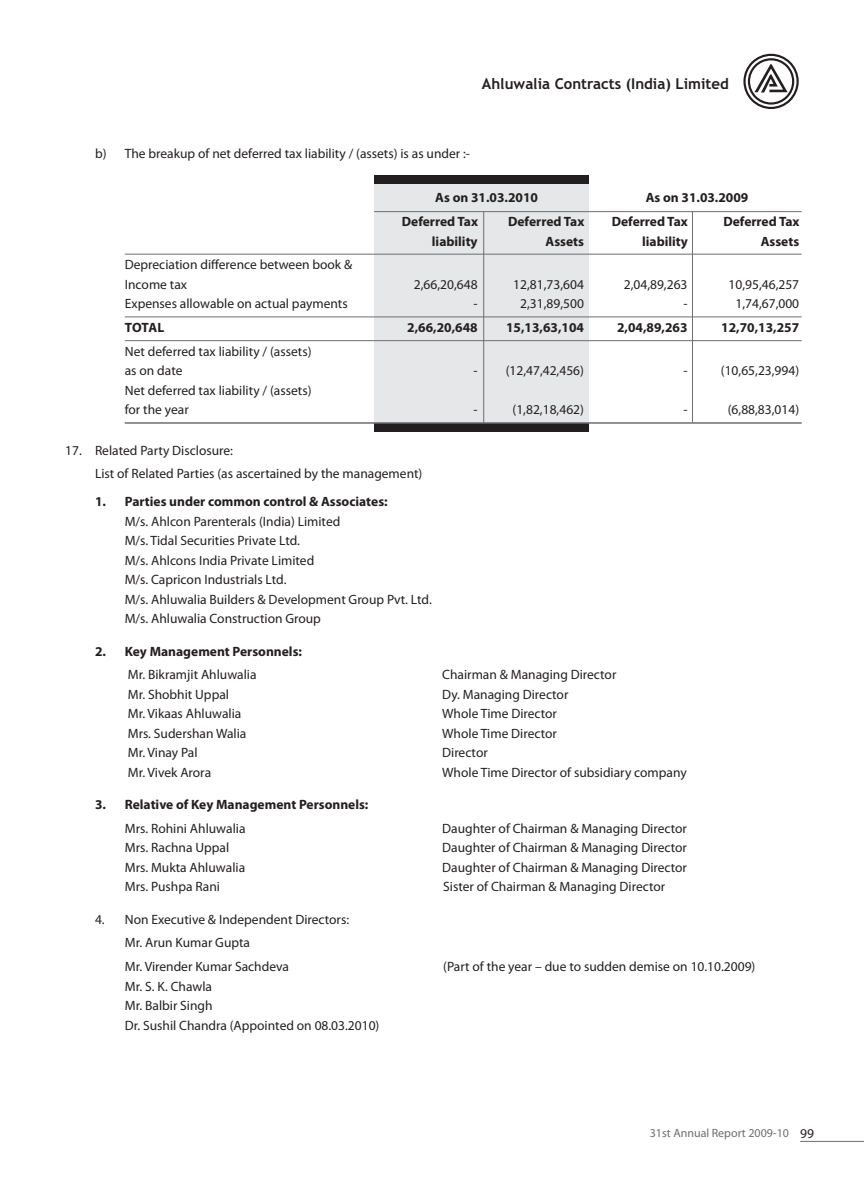
<style>
.page{position:relative;width:864px;height:1188px;background:#fff}
.page>*{position:absolute;margin:0;border:0;box-sizing:border-box;transform-origin:0 0}
.t1{font:700 15px "Trebuchet MS";color:#231f20}
.t2{font:13.5px/19.5px "Myriad Pro";color:#231f20}
.t3{font:700 13.5px "Myriad Pro";color:#231f20}
.t4{font:12px "Myriad Pro";color:#6d6e70}
.s1{font-size:13.5px;color:#231f20}
</style>
<div class="page">
<svg style="left:743px;top:54px;width:56px;height:55px"></svg>
<hr style="left:800px;top:1141px;width:64px;height:1px;background:#6d6e70">
<div style="left:374px;top:178px;width:215px;height:248px;background:#e6e7e8"></div>
<div style="left:374px;top:175px;width:215px;height:8px;background:#231f20"></div>
<div style="left:374px;top:423px;width:215px;height:9px;background:#231f20"></div>
<hr style="left:125px;top:254px;width:677px;height:1px;background:#6d6e70">
<hr style="left:125px;top:317px;width:677px;height:1px;background:#6d6e70">
<hr style="left:125px;top:340px;width:677px;height:1px;background:#6d6e70">
<hr style="left:125px;top:422px;width:677px;height:2px;background:#6d6e70">
<hr style="left:374px;top:211px;width:428px;height:1px;background:#6d6e70">
<hr style="left:483px;top:212px;width:1px;height:211px;background:#6d6e70">
<hr style="left:692px;top:212px;width:1px;height:210px;background:#6d6e70">
<p class="t1" style="left:482px;top:76px;width:248px">Ahluwalia Contracts (India) Limited</p>
<p class="t2" style="left:95px;top:145px;width:377px">b) The breakup of net deferred tax liability / (assets) is as under :-</p>
<p class="t2" style="left:125px;top:256px;width:229px">Depreciation difference between book &amp;<br>Income tax</p>
<p class="t3" style="left:435px;top:193px;width:104px">As on 31.03.2010</p>
<p class="t3" style="left:646px;top:193px;width:104px">As on 31.03.2009</p>
<p class="t3" style="left:402px;top:216px;width:78px">Deferred Tax</p>
<p class="t3" style="left:508px;top:216px;width:78px">Deferred Tax</p>
<p class="t3" style="left:612px;top:216px;width:78px">Deferred Tax</p>
<p class="t3" style="left:723px;top:216px;width:78px">Deferred Tax</p>
<p class="t3" style="left:432px;top:236px;width:47px">liability</p>
<p class="t3" style="left:546px;top:236px;width:40px">Assets</p>
<p class="t3" style="left:642px;top:236px;width:47px">liability</p>
<p class="t3" style="left:761px;top:236px;width:40px">Assets</p>
<p class="t2" style="left:414px;top:275px;width:65px">2,66,20,648</p>
<p class="t2" style="left:513px;top:275px;width:72px">12,81,73,604</p>
<p class="t2" style="left:624px;top:275px;width:65px">2,04,89,263</p>
<p class="t2" style="left:729px;top:275px;width:72px">10,95,46,257</p>
<p class="t2" style="left:125px;top:295px;width:224px">Expenses allowable on actual payments</p>
<p class="t2" style="left:474px;top:295px;width:6px">-</p>
<p class="t2" style="left:520px;top:295px;width:65px">2,31,89,500</p>
<p class="t2" style="left:683px;top:295px;width:6px">-</p>
<p class="t2" style="left:735px;top:295px;width:65px">1,74,67,000</p>
<p class="t3" style="left:125px;top:322px;width:41px">TOTAL</p>
<p class="t3" style="left:407px;top:322px;width:72px">2,66,20,648</p>
<p class="t3" style="left:506px;top:322px;width:79px">15,13,63,104</p>
<p class="t3" style="left:617px;top:322px;width:72px">2,04,89,263</p>
<p class="t3" style="left:721px;top:322px;width:79px">12,70,13,257</p>
<p class="t2" style="left:125px;top:342px;width:188px">Net deferred tax liability / (assets) as on date</p>
<p class="t2" style="left:474px;top:362px;width:112px">- (12,47,42,456)</p>
<p class="t2" style="left:683px;top:362px;width:6px">-</p>
<p class="t2" style="left:721px;top:362px;width:80px">(10,65,23,994)</p>
<p class="t2" style="left:125px;top:381px;width:188px">Net deferred tax liability / (assets) for the year</p>
<p class="t2" style="left:474px;top:401px;width:6px">-</p>
<p class="t2" style="left:513px;top:401px;width:73px">(1,82,18,462)</p>
<p class="t2" style="left:683px;top:401px;width:6px">-</p>
<p class="t2" style="left:728px;top:401px;width:73px">(6,88,83,014)</p>
<p class="t2" style="left:95px;top:439px;width:329px;line-height:23.7px;text-indent:-30px">17. Related Party Disclosure:<br>List of Related Parties (as ascertained by the management)</p>
<p class="t3" style="left:95px;top:497px;width:294px">1. Parties under common control &amp; Associates:</p>
<p class="t2" style="left:125px;top:512px;width:309px">M/s. Ahlcon Parenterals (India) Limited<br>M/s. Tidal Securities Private Ltd.<br>M/s. Ahlcons India Private Limited<br>M/s. Capricon Industrials Ltd.<br>M/s. Ahluwalia Builders &amp; Development Group Pvt. Ltd.<br>M/s. Ahluwalia Construction Group</p>
<p class="t3" style="left:95px;top:646px;width:209px">2. Key Management Personnels:</p>
<p class="t2" style="left:128px;top:666px;width:130px">Mr. Bikramjit Ahluwalia</p>
<p class="t2" style="left:442px;top:666px;width:176px">Chairman &amp; Managing Director</p>
<p class="t2" style="left:128px;top:685px;width:103px">Mr. Shobhit Uppal</p>
<p class="t2" style="left:442px;top:685px;width:128px">Dy. Managing Director</p>
<p class="t2" style="left:128px;top:705px;width:115px">Mr. Vikaas Ahluwalia</p>
<p class="t2" style="left:442px;top:705px;width:116px">Whole Time Director</p>
<p class="t2" style="left:128px;top:724px;width:120px">Mrs. Sudershan Walia</p>
<p class="t2" style="left:442px;top:724px;width:116px">Whole Time Director</p>
<p class="t2" style="left:128px;top:744px;width:71px">Mr. Vinay Pal</p>
<p class="t2" style="left:442px;top:744px;width:47px">Director</p>
<p class="t2" style="left:128px;top:763px;width:85px">Mr. Vivek Arora</p>
<p class="t2" style="left:442px;top:763px;width:246px">Whole Time Director of subsidiary company</p>
<p class="t3" style="left:95px;top:799px;width:275px">3. Relative of Key Management Personnels:</p>
<p class="t2" style="left:125px;top:819px;width:122px">Mrs. Rohini Ahluwalia</p>
<p class="t2" style="left:442px;top:819px;width:246px">Daughter of Chairman &amp; Managing Director</p>
<p class="t2" style="left:125px;top:839px;width:106px">Mrs. Rachna Uppal</p>
<p class="t2" style="left:442px;top:839px;width:246px">Daughter of Chairman &amp; Managing Director</p>
<p class="t2" style="left:125px;top:858px;width:122px">Mrs. Mukta Ahluwalia</p>
<p class="t2" style="left:442px;top:858px;width:246px">Daughter of Chairman &amp; Managing Director</p>
<p class="t2" style="left:125px;top:878px;width:97px">Mrs. Pushpa Rani</p>
<p class="t2" style="left:443px;top:878px;width:223px">Sister of Chairman &amp; Managing Director</p>
<p class="t2" style="left:125px;top:908px;width:226px;line-height:23.7px;text-indent:-30px">4. Non Executive &amp; Independent Directors:<br>Mr. Arun Kumar Gupta<br>Mr. Virender Kumar Sachdeva</p>
<p class="t2" style="left:443px;top:958px;width:314px">(Part of the year – due to sudden demise on 10.10.2009)</p>
<p class="t2" style="left:125px;top:977px;width:256px">Mr. S. K. Chawla<br>Mr. Balbir Singh<br>Dr. Sushil Chandra (Appointed on 08.03.2010)</p>
<p class="t4" style="left:650px;top:1128px;width:166px">31st Annual Report 2009-10 <span class="s1">99</span></p>
</div>
